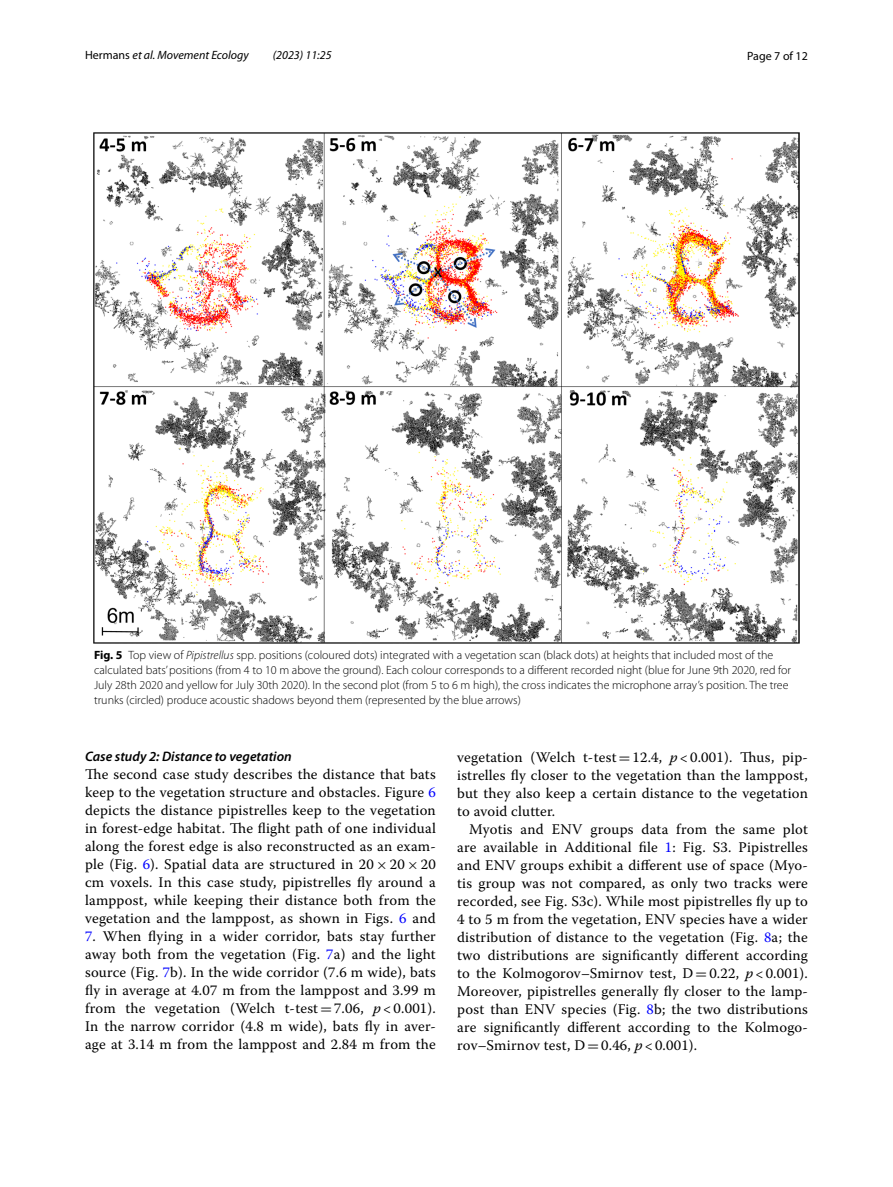
<style>
.page{position:relative;width:893px;height:1187px;background:#fff}
.page>*{position:absolute;margin:0;border:0;box-sizing:border-box;transform-origin:0 0}
.t1{font:14.7px/18px "Warnock Pro";letter-spacing:.015em;color:#000;text-align:justify}
.t2{font:italic 600 13.8px "Myriad Pro";color:#000}
.t3{font:300 12px/15px "Myriad Pro";color:#000}
.t4{font:italic 12px "Myriad Pro";color:#000}
.t5{font:12px "Myriad Pro";color:#000}
.s1{font-style:normal}
.s2{font-weight:700}
.s3{font-style:italic}
.s4{color:#00f}
.s5{font-family:"MTSY"}
</style>
<div class="page">
<img style="left:94px;top:133px;width:705px;height:510px">
<p class="t4" style="left:85px;top:48px;width:165px"><span class="s1">Hermans</span> et al. Movement Ecology</p>
<p class="t4" style="left:273px;top:48px;width:60px">(2023) 11:25</p>
<p class="t5" style="left:747px;top:48px;width:62px">Page 7 of 12</p>
<p class="t3" style="left:94px;top:647px;width:698px"><span class="s2">Fig. 5</span> Top view of <span class="s3">Pipistrellus</span> spp. positions (coloured dots) integrated with a vegetation scan (black dots) at heights that included most of the calculated bats’ positions (from 4 to 10 m above the ground). Each colour corresponds to a different recorded night (blue for June 9th 2020, red for July 28th 2020 and yellow for July 30th 2020). In the second plot (from 5 to 6 m high), the cross indicates the microphone array’s position. The tree trunks (circled) produce acoustic shadows beyond them (represented by the blue arrows)</p>
<p class="t2" style="left:85px;top:747px;width:208px">Case study 2: Distance to vegetation</p>
<p class="t1" style="left:85px;top:765px;width:352px">The second case study describes the distance that bats keep to the vegetation structure and obstacles. Figure <span class="s4">6 </span>depicts the distance pipistrelles keep to the vegetation in forest-edge habitat. The flight path of one individual along the forest edge is also reconstructed as an exam&shy;ple (Fig. <span class="s4">6</span>). Spatial data are structured in 20<span class="s5">×</span>20<span class="s5">×</span>20 cm voxels. In this case study, pipistrelles fly around a lamppost, while keeping their distance both from the vegetation and the lamppost, as shown in Figs. <span class="s4">6</span> and</p>
<p class="t1" style="left:85px;top:927px;width:352px"><span class="s4">7</span>. When flying in a wider corridor, bats stay further away both from the vegetation (Fig. <span class="s4">7</span>a) and the light source (Fig. <span class="s4">7</span>b). In the wide corridor (7.6 m wide), bats fly in average at 4.07 m from the lamppost and 3.99 m from the vegetation (Welch t-test<span class="s5">=</span>7.06, <span class="s3">p</span> &lt; 0.001).<br>In the narrow corridor (4.8 m wide), bats fly in aver&shy;age at 3.14 m from the lamppost and 2.84 m from the</p>
<p class="t1" style="left:457px;top:747px;width:352px">vegetation (Welch t-test<span class="s5">=</span>12.4, <span class="s3">p</span> &lt; 0.001). Thus, pip&shy;istrelles fly closer to the vegetation than the lamppost, but they also keep a certain distance to the vegetation to avoid clutter.</p>
<p class="t1" style="left:457px;top:819px;width:352px;text-indent:12px">Myotis and ENV groups data from the same plot are available in Additional file <span class="s4">1</span>: Fig. S3. Pipistrelles and ENV groups exhibit a different use of space (Myo&shy;tis group was not compared, as only two tracks were recorded, see Fig. S3c). While most pipistrelles fly up to 4 to 5 m from the vegetation, ENV species have a wider distribution of distance to the vegetation (Fig. <span class="s4">8</span>a; the two distributions are significantly different according to the Kolmogorov–Smirnov test, D<span class="s5">=</span>0.22, <span class="s3">p</span> &lt; 0.001).<br>Moreover, pipistrelles generally fly closer to the lamp&shy;post than ENV species (Fig. <span class="s4">8</span>b; the two distributions are significantly different according to the Kolmogo&shy;rov–Smirnov test, D<span class="s5">=</span>0.46, <span class="s3">p</span> &lt; 0.001).</p>
</div>
